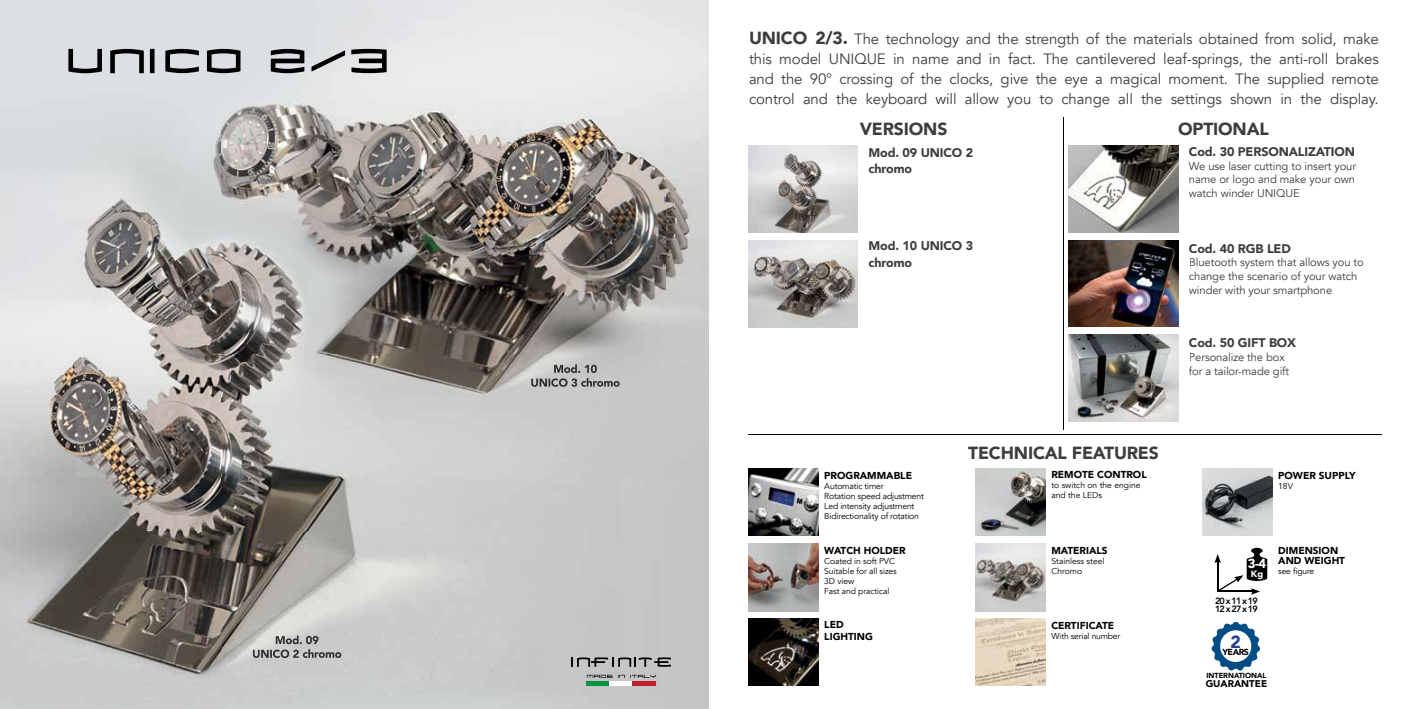
<style>
.page{position:relative;width:1418px;height:709px;background:#fff}
.page>*{position:absolute;margin:0;border:0;box-sizing:border-box;transform-origin:0 0}
.t1{font:900 17.5px "Avenir";letter-spacing:-.01em;color:#3d3d3e}
.t2{font:15px/20px "Avenir";letter-spacing:-.01em;color:#3d3d3e;text-align:justify}
.t3{font:900 13.12px "Avenir";color:#fff}
.t4{font:900 12.5px/16.2px "Avenir";letter-spacing:-.01em;color:#3d3d3e}
.t5{font:11.25px/13.8px "Avenir";letter-spacing:-.01em;color:#3d3d3e}
.t6{font:900 10px/11.5px "Avenir";color:#000}
.t7{font:900 9.75px "Avenir";color:#000}
.t8{font:900 9.25px "Avenir";color:#fff}
.t9{font:800 9px/8.1px "Avenir";letter-spacing:-.1em;color:#000}
.t10{font:900 8.75px "Avenir";letter-spacing:-.05em;color:#000}
.t11{font:8.62px/10px "Avenir";letter-spacing:-.02em;color:#000}
.t12{font:8.5px/10px "Avenir";letter-spacing:-.01em;color:#000}
.t13{font:900 7.25px "Avenir";color:#000}
.s1{font-weight:900;font-size:17.5px}
</style>
<div class="page">
<img style="left:0;top:0;width:709px;height:709px">
<svg style="left:68px;top:49px;width:318px;height:24px;background:#909294"></svg>
<hr style="left:748px;top:434px;width:633px;height:1px;background:#000">
<hr style="left:1063px;top:117px;width:1px;height:313px;background:#000">
<img style="left:748px;top:146px;width:109px;height:87px">
<img style="left:748px;top:241px;width:109px;height:87px">
<img style="left:1068px;top:146px;width:110px;height:87px">
<img style="left:975px;top:618px;width:70px;height:67px">
<img style="left:975px;top:543px;width:70px;height:68px">
<img style="left:975px;top:468px;width:70px;height:68px">
<img style="left:748px;top:618px;width:70px;height:67px">
<img style="left:748px;top:543px;width:70px;height:68px">
<img style="left:748px;top:468px;width:70px;height:68px">
<hr style="left:1216px;top:561px;width:2px;height:30px;background:#000">
<svg style="left:1214px;top:554px;width:6px;height:9px"></svg>
<hr style="left:1217px;top:591px;width:36px;height:1px;background:#000">
<svg style="left:1251px;top:588px;width:9px;height:6px"></svg>
<svg style="left:1216px;top:575px;width:27px;height:16px"></svg>
<img style="left:1243px;top:547px;width:25px;height:34px">
<img style="left:1202px;top:468px;width:70px;height:68px">
<img style="left:1068px;top:335px;width:110px;height:87px">
<img style="left:1068px;top:240px;width:110px;height:87px">
<img style="left:554px;top:364px;width:43px;height:9px">
<img style="left:531px;top:378px;width:88px;height:9px">
<svg style="left:570px;top:657px;width:101px;height:10px"></svg>
<div style="left:587px;top:681px;width:23px;height:5px;background:#009447"></div>
<div style="left:610px;top:681px;width:23px;height:5px;background:#fff"></div>
<div style="left:633px;top:681px;width:23px;height:5px;background:#bf202f"></div>
<svg style="left:587px;top:675px;width:69px;height:3px"></svg>
<img style="left:276px;top:635px;width:42px;height:9px">
<img style="left:253px;top:649px;width:88px;height:9px">
<img style="left:1211px;top:622px;width:50px;height:49px">
<p class="t2" style="left:749px;top:30px;width:631px"><span class="s1">UNICO 2/3.</span> The technology and the strength of the materials obtained from solid, make this model UNIQUE in name and in fact. The cantilevered leaf-springs, the anti-roll brakes and the 90° crossing of the clocks, give the eye a magical moment. The supplied remote control and the keyboard will allow you to change all the settings shown in the display.</p>
<p class="t4" style="left:868px;top:144px;width:106px">Mod. 09 UNICO 2 chromo</p>
<p class="t1" style="left:859px;top:114px;width:89px">VERSIONS</p>
<p class="t1" style="left:1178px;top:114px;width:92px">OPTIONAL</p>
<p class="t4" style="left:1188px;top:143px;width:167px">Cod. 30 PERSONALIZATION</p>
<p class="t5" style="left:1188px;top:159px;width:169px;text-align:justify">We use laser cutting to insert your name or logo and make your own watch winder UNIQUE</p>
<p class="t4" style="left:868px;top:238px;width:106px">Mod. 10 UNICO 3 chromo</p>
<p class="t6" style="left:824px;top:469px;width:89px">PROGRAMMABLE</p>
<p class="t11" style="left:824px;top:481px;width:101px">Automatic timer<br>Rotation speed adjustment<br>Led intensity adjustment<br>Bidirectionality of rotation</p>
<p class="t6" style="left:824px;top:545px;width:83px">WATCH HOLDER</p>
<p class="t12" style="left:824px;top:556px;width:74px">Coated in soft PVC<br>Suitable for all sizes<br>3D view<br>Fast and practical</p>
<p class="t6" style="left:824px;top:618px;width:50px">LED<br>LIGHTING</p>
<p class="t1" style="left:968px;top:438px;width:192px">TECHNICAL FEATURES</p>
<p class="t6" style="left:1051px;top:469px;width:97px">REMOTE CONTROL</p>
<p class="t12" style="left:1051px;top:480px;width:91px">to switch on the engine and the LEDs</p>
<p class="t6" style="left:1051px;top:545px;width:58px">MATERIALS</p>
<p class="t12" style="left:1051px;top:556px;width:55px">Stainless steel<br>Chromo</p>
<p class="t6" style="left:1051px;top:619px;width:64px">CERTIFICATE</p>
<p class="t12" style="left:1051px;top:631px;width:70px">With serial number</p>
<p class="t4" style="left:1188px;top:240px;width:103px">Cod. 40 RGB LED</p>
<p class="t5" style="left:1188px;top:256px;width:176px">Bluetooth system that allows you to change the scenario of your watch winder with your smartphone</p>
<p class="t4" style="left:1188px;top:335px;width:109px">Cod. 50 GIFT BOX</p>
<p class="t5" style="left:1188px;top:351px;width:102px">Personalize the box for a tailor-made gift</p>
<p class="t6" style="left:1278px;top:469px;width:79px">POWER SUPPLY</p>
<p class="t12" style="left:1278px;top:481px;width:16px">18V</p>
<p class="t3" style="left:1247px;top:552px;width:20px">3 -4</p>
<p class="t8" style="left:1250px;top:566px;width:14px">Kg</p>
<p class="t9" style="left:1215px;top:596px;width:44px">20 x 11 x 19<br>12 x 27 x 19</p>
<p class="t10" style="left:1222px;top:644px;width:28px"><sup>2</sup>YEARS</p>
<p class="t13" style="left:1206px;top:669px;width:62px">INTERNATIONAL</p>
<p class="t7" style="left:1205px;top:675px;width:63px">GUARANTEE</p>
<p class="t6" style="left:1278px;top:545px;width:68px;line-height:10px">DIMENSION<br>AND WEIGHT</p>
<p class="t12" style="left:1278px;top:566px;width:37px">see figure</p>
</div>
